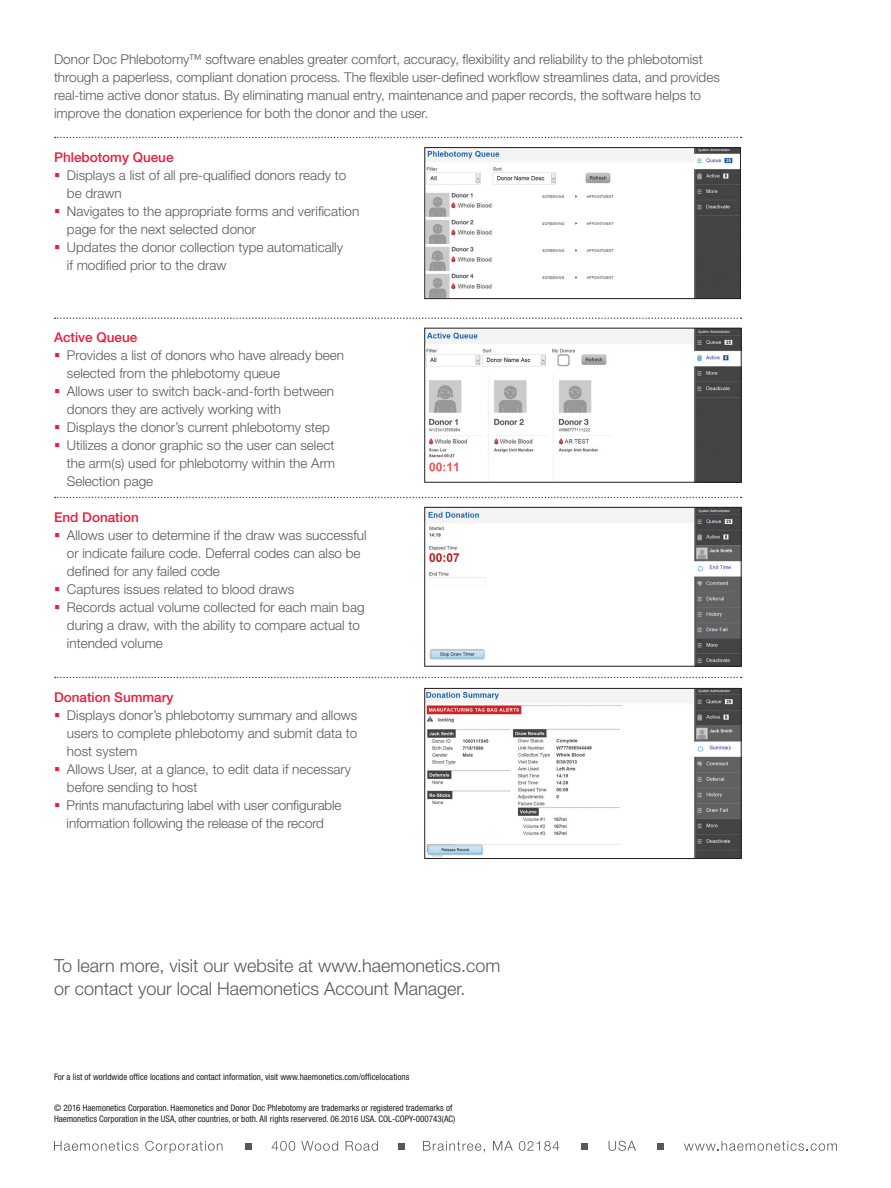
<style>
.page{position:relative;width:891px;height:1188px;background:#fff}
.page>*{position:absolute;margin:0;border:0;box-sizing:border-box;transform-origin:0 0}
.t1{font:300 18px/22.5px "Helvetica Neue LT Std";color:#57585a}
.t2{font:300 13.5px/18px "Helvetica Neue LT Std";color:#57585a}
.t3{font:500 13.5px "Helvetica Neue LT Std";color:#ed1a3a}
.t4{font:condensed 9px/10.8px "Helvetica Neue LT Std";color:#231f20}
</style>
<div class="page">
<img style="left:427px;top:690px;width:312px;height:167px">
<div style="left:425px;top:688px;width:316px;height:171px;border:1px solid #231f20"></div>
<img style="left:427px;top:509px;width:312px;height:155px">
<div style="left:425px;top:507px;width:316px;height:159px;border:1px solid #231f20"></div>
<img style="left:427px;top:330px;width:312px;height:150px">
<div style="left:425px;top:328px;width:316px;height:154px;border:1px solid #231f20"></div>
<img style="left:427px;top:149px;width:312px;height:148px">
<div style="left:425px;top:147px;width:316px;height:152px;border:1px solid #231f20"></div>
<svg style="left:55px;top:137px;width:687px;height:1px"></svg>
<svg style="left:55px;top:317px;width:687px;height:2px"></svg>
<svg style="left:55px;top:497px;width:687px;height:1px"></svg>
<svg style="left:55px;top:677px;width:687px;height:1px"></svg>
<svg style="left:54px;top:1141px;width:85px;height:10px"></svg>
<svg style="left:145px;top:1141px;width:77px;height:12px"></svg>
<svg style="left:272px;top:1141px;width:23px;height:10px"></svg>
<svg style="left:301px;top:1141px;width:37px;height:10px"></svg>
<svg style="left:346px;top:1141px;width:32px;height:10px"></svg>
<svg style="left:423px;top:1141px;width:62px;height:11px"></svg>
<svg style="left:493px;top:1141px;width:20px;height:10px"></svg>
<svg style="left:519px;top:1141px;width:40px;height:10px"></svg>
<svg style="left:609px;top:1141px;width:27px;height:10px"></svg>
<svg style="left:684px;top:1141px;width:153px;height:10px"></svg>
<svg style="left:245px;top:1144px;width:6px;height:6px"></svg>
<svg style="left:398px;top:1144px;width:6px;height:6px"></svg>
<svg style="left:581px;top:1144px;width:6px;height:6px"></svg>
<svg style="left:658px;top:1144px;width:6px;height:6px"></svg>
<p class="t2" style="left:54px;top:50px;width:667px">Donor Doc Phlebotomy™ software enables greater comfort, accuracy, flexibility and reliability to the phlebotomist through a paperless, compliant donation process. The flexible user-defined workflow streamlines data, and provides real-time active donor status. By eliminating manual entry, maintenance and paper records, the software helps to improve the donation experience for both the donor and the user.</p>
<p class="t3" style="left:54px;top:149px;width:121px">Phlebotomy Queue</p>
<p class="t2" style="left:67px;top:166px;width:294px">Displays a list of all pre-qualified donors ready to be drawn<br>Navigates to the appropriate forms and verification page for the next selected donor<br>Updates the donor collection type automatically<br>if modified prior to the draw</p>
<p class="t3" style="left:54px;top:329px;width:85px">Active Queue</p>
<p class="t2" style="left:67px;top:346px;width:279px">Provides a list of donors who have already been selected from the phlebotomy queue<br>Allows user to switch back-and-forth between donors they are actively working with<br>Displays the donor’s current phlebotomy step Utilizes a donor graphic so the user can select the arm(s) used for phlebotomy within the Arm Selection page</p>
<p class="t3" style="left:54px;top:509px;width:86px">End Donation</p>
<p class="t2" style="left:67px;top:526px;width:301px">Allows user to determine if the draw was successful or indicate failure code. Deferral codes can also be defined for any failed code<br>Captures issues related to blood draws<br>Records actual volume collected for each main bag during a draw, with the ability to compare actual to intended volume</p>
<p class="t3" style="left:54px;top:689px;width:121px">Donation Summary</p>
<p class="t2" style="left:67px;top:706px;width:292px">Displays donor’s phlebotomy summary and allows users to complete phlebotomy and submit data to host system<br>Allows User, at a glance, to edit data if necessary before sending to host<br>Prints manufacturing label with user configurable information following the release of the record</p>
<h1 class="t1" style="left:54px;top:954px;width:448px">To learn more, visit our website at www.haemonetics.com or contact your local Haemonetics Account Manager.</h1>
<p class="t4" style="left:54px;top:1072px;width:357px">For a list of worldwide office locations and contact information, visit www.haemonetics.com/officelocations</p>
<p class="t4" style="left:54px;top:1102px;width:403px">© 2016 Haemonetics Corporation. Haemonetics and Donor Doc Phlebotomy are trademarks or registered trademarks of<br>Haemonetics Corporation in the USA, other countries, or both. All rights reservered. 06.2016 USA. COL-COPY-000743(AC)</p>
</div>
